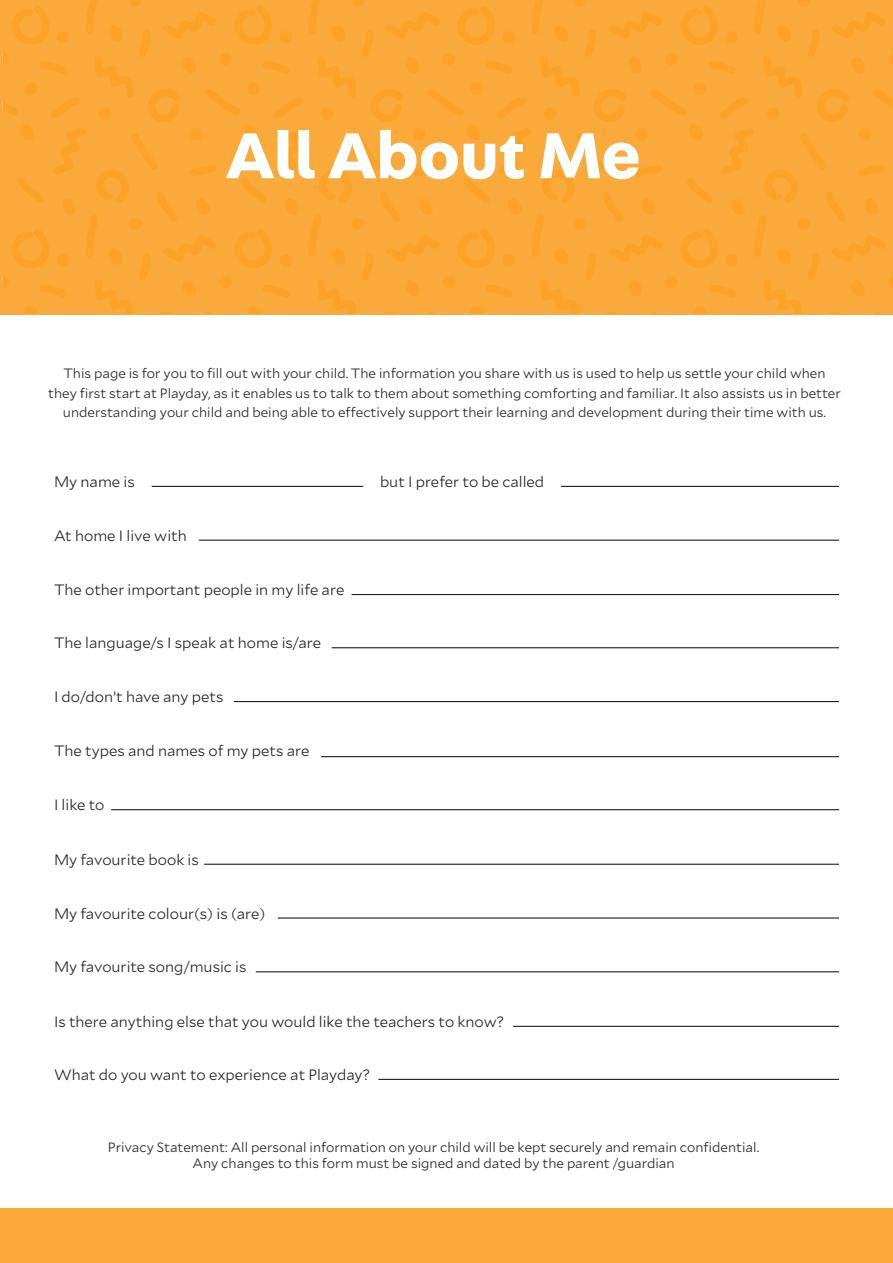
<style>
.page{position:relative;width:893px;height:1263px;background:#fff}
.page>*{position:absolute;margin:0;border:0;box-sizing:border-box;transform-origin:0 0}
.t1{font:700 69px "Fabriga";color:#fcffff}
.t2{font:300 15px "Mallory";color:#231f20}
.t3{font:300 13.5px/19.5px "Mallory";color:#231f20;text-align:center}
</style>
<div class="page">
<img style="left:0;top:1px;width:893px;height:313px">
<hr style="left:152px;top:486px;width:211px;height:1px;background:#231f20">
<hr style="left:561px;top:486px;width:278px;height:1px;background:#231f20">
<hr style="left:199px;top:540px;width:640px;height:1px;background:#231f20">
<hr style="left:351px;top:594px;width:488px;height:1px;background:#231f20">
<hr style="left:332px;top:647px;width:507px;height:1px;background:#231f20">
<hr style="left:234px;top:701px;width:605px;height:1px;background:#231f20">
<hr style="left:321px;top:756px;width:518px;height:1px;background:#231f20">
<hr style="left:111px;top:809px;width:728px;height:1px;background:#231f20">
<hr style="left:204px;top:864px;width:635px;height:1px;background:#231f20">
<hr style="left:278px;top:917px;width:561px;height:1px;background:#231f20">
<hr style="left:256px;top:971px;width:583px;height:1px;background:#231f20">
<hr style="left:513px;top:1026px;width:326px;height:1px;background:#231f20">
<hr style="left:378px;top:1079px;width:461px;height:1px;background:#231f20">
<div style="left:0;top:1209px;width:893px;height:54px;background:#faaa3b"></div>
<p class="t1" style="left:226px;top:108px;width:416px">All About Me</p>
<p class="t3" style="left:48px;top:363px;width:794px">This page is for you to fill out with your child. The information you share with us is used to help us settle your child when they first start at Playday, as it enables us to talk to them about something comforting and familiar. It also assists us in better understanding your child and being able to effectively support their learning and development during their time with us.</p>
<p class="t2" style="left:54px;top:471px;width:82px">My name is</p>
<p class="t2" style="left:380px;top:471px;width:166px">but I prefer to be called</p>
<p class="t2" style="left:54px;top:525px;width:134px">At home I live with</p>
<p class="t2" style="left:54px;top:579px;width:292px">The other important people in my life are</p>
<p class="t2" style="left:54px;top:632px;width:269px">The language/s I speak at home is/are</p>
<p class="t2" style="left:54px;top:686px;width:171px">I do/don’t have any pets</p>
<p class="t2" style="left:54px;top:740px;width:257px">The types and names of my pets are</p>
<p class="t2" style="left:54px;top:794px;width:52px">I like to</p>
<p class="t2" style="left:54px;top:849px;width:146px">My favourite book is</p>
<p class="t2" style="left:54px;top:902px;width:213px">My favourite colour(s) is (are)</p>
<p class="t2" style="left:54px;top:956px;width:194px">My favourite song/music is</p>
<p class="t2" style="left:54px;top:1011px;width:452px">Is there anything else that you would like the teachers to know?</p>
<p class="t2" style="left:54px;top:1064px;width:318px">What do you want to experience at Playday?</p>
<p class="t3" style="left:108px;top:1136px;width:653px">Privacy Statement: All personal information on your child will be kept securely and remain confidential.</p>
<p class="t3" style="left:192px;top:1152px;width:484px">Any changes to this form must be signed and dated by the parent /guardian</p>
</div>
